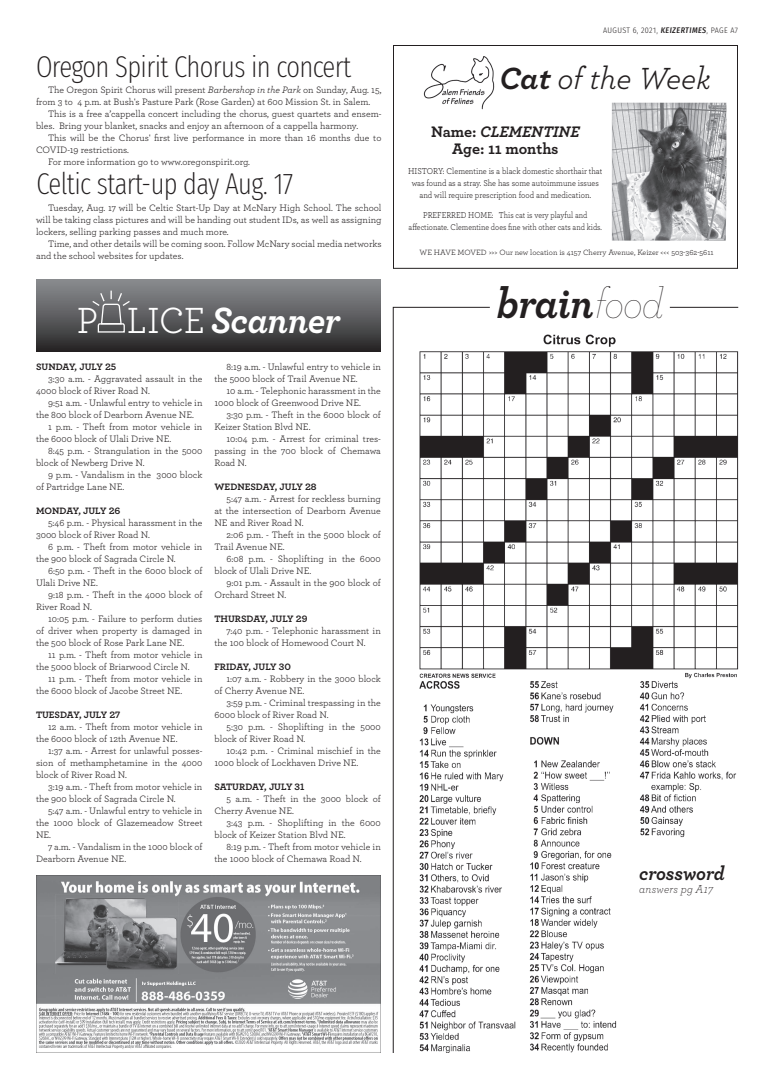
<style>
.page{position:relative;width:774px;height:1080px;background:#fff}
.page>*{position:absolute;margin:0;border:0;box-sizing:border-box;transform-origin:0 0}
.t1{font:italic 700 43.6px "Archer";letter-spacing:-.02em;color:#231f20;scale:.95 1}
.t2{font:italic 700 38.2px "Archer";letter-spacing:-.02em;color:#fff;scale:.95 1}
.t3{font:italic 32.1px "Archer";color:#231f20}
.t4{font:200 extra-condensed 30px "Fira Sans";letter-spacing:-.02em;color:#231f20}
.t5{font:italic 700 20px "Archer";letter-spacing:-.005em;color:#231f20;scale:.95 1}
.t6{font:700 16px/17px "Archer";color:#231f20;text-align:center}
.t7{font:italic 300 12px "Archer";letter-spacing:.02em;color:#231f20;scale:.95 1}
.t8{font:9.7px/12px "Archer";color:#231f20}
.t9{font:700 9.7px "Archer";letter-spacing:-.005em;color:#231f20}
.t10{font:9px/12px "Archer";color:#231f20;text-align:center;scale:.91 1}
.t11{font:9px/12px "Archer";color:#231f20;text-align:center;scale:.87 1}
.t12{font:8px "Archer";color:#231f20}
.t13{font:300 8px "Fira Sans Condensed";letter-spacing:.04em;color:#231f20}
.s1{font-style:italic}
.s2{font-weight:400;font-style:normal}
.s3{font-weight:500;font-style:italic}
.s4{font-weight:700}
.s5{font-weight:100}
</style>
<div class="page">
<img style="left:36px;top:875px;width:345px;height:178px">
<img style="left:490px;top:334px;width:249px;height:719px">
<svg style="left:393px;top:307px;width:97px;height:746px"></svg>
<hr style="left:670px;top:307px;width:68px;height:1px;background:#231f20">
<div style="left:393px;top:45px;width:345px;height:224px;border:1px solid #231f20"></div>
<img style="left:612px;top:103px;width:114px;height:138px">
<img style="left:423px;top:57px;width:72px;height:53px">
<div style="left:36px;top:279px;width:345px;height:72px;background:linear-gradient(to bottom,#8e9094,#2b2a2b)"></div>
<svg style="left:91px;top:291px;width:40px;height:42px;background:#767679"></svg>
<h3 class="t4" style="left:36px;top:46px;width:317px">Oregon Spirit Chorus in concert</h3>
<p class="t8" style="left:36px;top:85px;width:347px;text-indent:12px">The Oregon Spirit Chorus will present <span class="s1">Barbershop in the Park</span> on Sunday, Aug. 15, from 3 to 4 p.m. at Bush's Pasture Park (Rose Garden) at 600 Mission St. in Salem.</p>
<p class="t8" style="left:36px;top:109px;width:347px;text-indent:12px">This is a free a’cappella concert including the chorus, guest quartets and ensem&shy;bles. Bring your blanket, snacks and enjoy an afternoon of a cappella harmony.</p>
<p class="t8" style="left:48px;top:133px;width:335px">This will be the Chorus' first live performance in more than 16 months due to</p>
<p class="t8" style="left:36px;top:145px;width:95px">COVID-19 restrictions.</p>
<p class="t8" style="left:48px;top:157px;width:203px">For more information go to www.oregonspirit.org.</p>
<h3 class="t4" style="left:37px;top:163px;width:258px">Celtic start-up day Aug. 17</h3>
<p class="t8" style="left:36px;top:202px;width:347px;text-align:justify;text-indent:12px">Tuesday, Aug. 17 will be Celtic Start-Up Day at McNary High School. The school will be taking class pictures and will be handing out student IDs, as well as assigning lockers, selling parking passes and much more.</p>
<p class="t8" style="left:36px;top:239px;width:347px;text-indent:12px">Time, and other details will be coming soon. Follow McNary social media networks and the school websites for updates.</p>
<h2 class="t2" style="left:77px;top:302px;width:279px"><span class="s2">P LICE</span> Scanner</h2>
<p class="t9" style="left:36px;top:363px;width:82px">SUNDAY, JULY 25</p>
<p class="t8" style="left:36px;top:374px;width:168px;text-indent:12px">3:30 a.m. - Aggravated assault in the<br>4000 block of River Road N.</p>
<p class="t8" style="left:48px;top:398px;width:156px">9:51 a.m. - Unlawful entry to vehicle in</p>
<p class="t8" style="left:36px;top:410px;width:160px">the 800 block of Dearborn Avenue NE.</p>
<p class="t8" style="left:48px;top:422px;width:156px">1 p.m. - Theft from motor vehicle in</p>
<p class="t8" style="left:36px;top:434px;width:137px">the 6000 block of Ulali Drive NE.</p>
<p class="t8" style="left:48px;top:446px;width:156px">8:45 p.m. - Strangulation in the 5000</p>
<p class="t8" style="left:36px;top:458px;width:110px">block of Newberg Drive N.</p>
<p class="t8" style="left:48px;top:470px;width:156px">9 p.m. - Vandalism in the 3000 block</p>
<p class="t8" style="left:36px;top:482px;width:90px">of Partridge Lane NE.</p>
<p class="t9" style="left:36px;top:507px;width:86px">MONDAY, JULY 26</p>
<p class="t8" style="left:36px;top:518px;width:168px;text-indent:12px">5:46 p.m. - Physical harassment in the<br>3000 block of River Road N.</p>
<p class="t8" style="left:36px;top:542px;width:168px;text-indent:12px">6 p.m. - Theft from motor vehicle in the 900 block of Sagrada Circle N.</p>
<p class="t8" style="left:36px;top:566px;width:168px;text-indent:12px">6:50 p.m. - Theft in the 6000 block of<br>Ulali Drive NE.</p>
<p class="t8" style="left:36px;top:590px;width:168px;text-indent:12px">9:18 p.m. - Theft in the 4000 block of<br>River Road N.</p>
<p class="t8" style="left:36px;top:614px;width:168px;text-align:justify;text-indent:12px">10:05 p.m. - Failure to perform duties of driver when property is damaged in the 500 block of Rose Park Lane NE.</p>
<p class="t8" style="left:36px;top:650px;width:168px;text-indent:12px">11 p.m. - Theft from motor vehicle in the 5000 block of Briarwood Circle N.</p>
<p class="t8" style="left:36px;top:674px;width:168px;text-indent:12px">11 p.m. - Theft from motor vehicle in the 6000 block of Jacobe Street NE.</p>
<p class="t9" style="left:36px;top:711px;width:86px">TUESDAY, JULY 27</p>
<p class="t8" style="left:36px;top:722px;width:168px;text-indent:12px">12 a.m. - Theft from motor vehicle in the 6000 block of 12th Avenue NE.</p>
<p class="t8" style="left:36px;top:746px;width:168px;text-align:justify;text-indent:12px">1:37 a.m. - Arrest for unlawful posses&shy;sion of methamphetamine in the 4000 block of River Road N.</p>
<p class="t8" style="left:36px;top:782px;width:168px;text-indent:12px">3:19 a.m. - Theft from motor vehicle in the 900 block of Sagrada Circle N.</p>
<p class="t8" style="left:36px;top:806px;width:168px;text-align:justify;text-indent:12px">5:47 a.m. - Unlawful entry to vehicle in the 1000 block of Glazemeadow Street NE.</p>
<p class="t8" style="left:36px;top:842px;width:168px;text-indent:12px">7 a.m. - Vandalism in the 1000 block of<br>Dearborn Avenue NE.</p>
<p class="t8" style="left:214px;top:362px;width:168px;text-indent:12px">8:19 a.m. - Unlawful entry to vehicle in the 5000 block of Trail Avenue NE.</p>
<p class="t8" style="left:214px;top:386px;width:168px;text-indent:12px">10 a.m. - Telephonic harassment in the<br>1000 block of Greenwood Drive NE.</p>
<p class="t8" style="left:214px;top:410px;width:168px;text-indent:12px">3:30 p.m. - Theft in the 6000 block of<br>Keizer Station Blvd NE.</p>
<p class="t8" style="left:214px;top:434px;width:168px;text-align:justify;text-indent:12px">10:04 p.m. - Arrest for criminal tres&shy;passing in the 700 block of Chemawa Road N.</p>
<p class="t9" style="left:214px;top:483px;width:104px">WEDNESDAY, JULY 28</p>
<p class="t8" style="left:214px;top:494px;width:168px;text-align:justify;text-indent:12px">5:47 a.m. - Arrest for reckless burning at the intersection of Dearborn Avenue NE and River Road N.</p>
<p class="t8" style="left:214px;top:530px;width:168px;text-indent:12px">2:06 p.m. - Theft in the 5000 block of<br>Trail Avenue NE.</p>
<p class="t8" style="left:214px;top:554px;width:168px;text-indent:12px">6:08 p.m. - Shoplifting in the 6000 block of Ulali Drive NE.</p>
<p class="t8" style="left:214px;top:578px;width:168px;text-indent:12px">9:01 p.m. - Assault in the 900 block of<br>Orchard Street N.</p>
<p class="t9" style="left:214px;top:615px;width:95px">THURSDAY, JULY 29</p>
<p class="t8" style="left:214px;top:626px;width:168px;text-indent:12px">7:40 p.m. - Telephonic harassment in the 100 block of Homewood Court N.</p>
<p class="t9" style="left:214px;top:663px;width:78px">FRIDAY, JULY 30</p>
<p class="t8" style="left:214px;top:674px;width:168px;text-indent:12px">1:07 a.m. - Robbery in the 3000 block of Cherry Avenue NE.</p>
<p class="t8" style="left:214px;top:698px;width:168px;text-indent:12px">3:59 p.m. - Criminal trespassing in the<br>6000 block of River Road N.</p>
<p class="t8" style="left:214px;top:722px;width:168px;text-indent:12px">5:30 p.m. - Shoplifting in the 5000 block of River Road N.</p>
<p class="t8" style="left:214px;top:746px;width:168px;text-indent:12px">10:42 p.m. - Criminal mischief in the<br>1000 block of Lockhaven Drive NE.</p>
<p class="t9" style="left:214px;top:783px;width:92px">SATURDAY, JULY 31</p>
<p class="t8" style="left:214px;top:794px;width:168px;text-indent:12px">5 a.m. - Theft in the 3000 block of<br>Cherry Avenue NE.</p>
<p class="t8" style="left:214px;top:818px;width:168px;text-indent:12px">3:43 p.m. - Shoplifting in the 6000 block of Keizer Station Blvd NE.</p>
<p class="t8" style="left:214px;top:842px;width:168px;text-indent:12px">8:19 p.m. - Theft from motor vehicle in the 1000 block of Chemawa Road N.</p>
<p class="t13" style="left:603px;top:24px;width:136px">AUGUST 6, 2021, <span class="s3">KEIZERTIMES</span>, PAGE A7</p>
<h3 class="t3" style="left:499px;top:63px;width:213px"><span class="s4">Cat</span> of the Week</h3>
<h3 class="t6" style="left:431px;top:123px;width:150px">Name: <span class="s1">CLEMENTINE<br></span>Age: 11 months</h3>
<p class="t10" style="left:408px;top:166px;width:215px">HISTORY: Clementine is a black domestic shorthair that was found as a stray. She has some autoimmune issues and will require prescription food and medication.</p>
<p class="t11" style="left:409px;top:209px;width:224px">PREFERRED HOME: This cat is very playful and affectionate. Clementine does fine with other cats and kids.</p>
<p class="t12" style="left:420px;top:248px;width:296px">WE HAVE MOVED &gt;&gt;&gt; Our new location is 4157 Cherry Avenue, Keizer &lt;&lt;&lt; 503-362-5611</p>
<h1 class="t1" style="left:497px;top:283px;width:177px">brain<span class="s5">food</span></h1>
<h3 class="t5" style="left:639px;top:864px;width:92px">crossword</h3>
<p class="t7" style="left:639px;top:883px;width:79px">answers pg A17</p>
</div>
